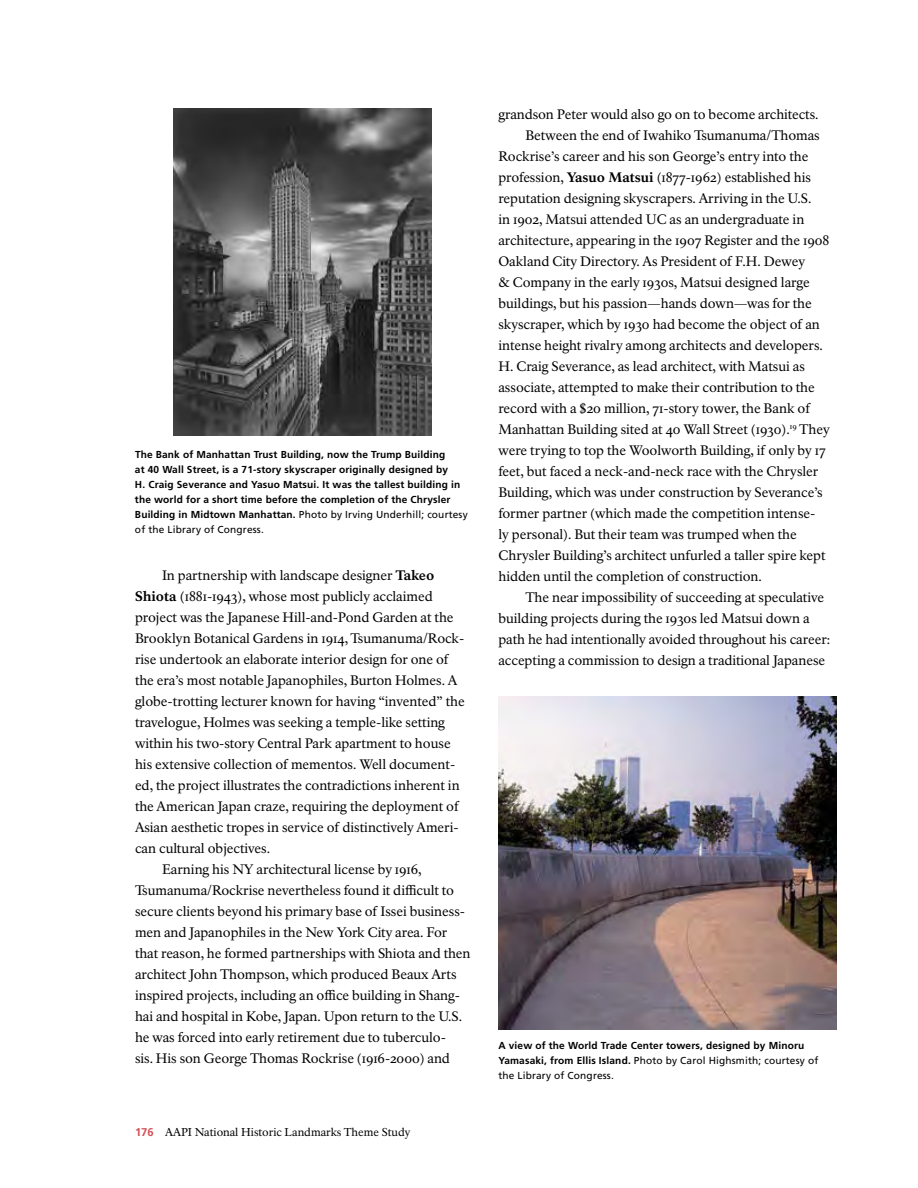
<style>
.page{position:relative;width:918px;height:1188px;background:#fff}
.page>*{position:absolute;margin:0;border:0;box-sizing:border-box;transform-origin:0 0}
.body_text{font:13.5px/21px "NPS Rawlinson";color:#000}
.t1{font:11.25px "NPS Rawlinson";color:#000}
.photo_caption{font:700 10.2px/15px "Frutiger LT Std";letter-spacing:.015em;color:#000}
.s1{font-weight:400}
.s2{font-weight:800}
.s3{font-family:"Frutiger LT Std";font-weight:700;color:#d24f53}
</style>
<div class="page">
<img style="left:174px;top:108px;width:258px;height:327px">
<img style="left:498px;top:696px;width:339px;height:334px">
<p class="photo_caption" style="left:135px;top:447px;width:334px">The Bank of Manhattan Trust Building, now the Trump Building<br>at 40 Wall Street, is a 71-story skyscraper originally designed by<br>H. Craig Severance and Yasuo Matsui. It was the tallest building in the world for a short time before the completion of the Chrysler Building in Midtown Manhattan. <span class="s1">Photo by Irving Underhill; courtesy of the Library of Congress.</span></p>
<p class="body_text" style="left:135px;top:565px;width:331px;text-indent:27px">In partnership with landscape designer <span class="s2">Takeo Shiota</span> (1881-1943), whose most publicly acclaimed project was the Japanese Hill-and-Pond Garden at the Brooklyn Botanical Gardens in 1914, Tsumanuma/Rock&shy;rise undertook an elaborate interior design for one of the era’s most notable Japanophiles, Burton Holmes. A globe-trotting lecturer known for having “invented” the travelogue, Holmes was seeking a temple-like setting within his two-story Central Park apartment to house his extensive collection of mementos. Well document&shy;ed, the project illustrates the contradictions inherent in the American Japan craze, requiring the deployment of Asian aesthetic tropes in service of distinctively Ameri&shy;can cultural objectives.</p>
<p class="body_text" style="left:135px;top:859px;width:337px;text-indent:27px">Earning his NY architectural license by 1916, Tsumanuma/Rockrise nevertheless found it difficult to secure clients beyond his primary base of Issei business&shy;men and Japanophiles in the New York City area. For that reason, he formed partnerships with Shiota and then architect John Thompson, which produced Beaux Arts inspired projects, including an office building in Shang&shy;hai and hospital in Kobe, Japan. Upon return to the U.S. he was forced into early retirement due to tuberculo-<br>sis. His son George Thomas Rockrise (1916-2000) and</p>
<p class="t1" style="left:135px;top:1126px;width:277px"><span class="s3">176</span> AAPI National Historic Landmarks Theme Study</p>
<p class="body_text" style="left:498px;top:104px;width:322px">grandson Peter would also go on to become architects.</p>
<p class="body_text" style="left:498px;top:125px;width:333px;text-indent:27px">Between the end of Iwahiko Tsumanuma/Thomas Rockrise’s career and his son George’s entry into the profession, <span class="s2">Yasuo Matsui</span> (1877-1962) established his reputation designing skyscrapers. Arriving in the U.S.<br>in 1902, Matsui attended UC as an undergraduate in architecture, appearing in the 1907 Register and the 1908<br>Oakland City Directory. As President of F.H. Dewey<br>&amp; Company in the early 1930s, Matsui designed large buildings, but his passion—hands down—was for the skyscraper, which by 1930 had become the object of an intense height rivalry among architects and developers.<br>H. Craig Severance, as lead architect, with Matsui as associate, attempted to make their contribution to the record with a $20 million, 71-story tower, the Bank of Manhattan Building sited at 40 Wall Street (1930).<sup>19</sup> They were trying to top the Woolworth Building, if only by 17 feet, but faced a neck-and-neck race with the Chrysler Building, which was under construction by Severance’s former partner (which made the competition intense-<br>ly personal). But their team was trumped when the Chrysler Building’s architect unfurled a taller spire kept hidden until the completion of construction.</p>
<p class="body_text" style="left:498px;top:586px;width:333px;text-indent:27px">The near impossibility of succeeding at speculative building projects during the 1930s led Matsui down a path he had intentionally avoided throughout his career: accepting a commission to design a traditional Japanese</p>
<p class="photo_caption" style="left:498px;top:1039px;width:321px">A view of the World Trade Center towers, designed by Minoru<br>Yamasaki, from Ellis Island. <span class="s1">Photo by Carol Highsmith; courtesy of the Library of Congress.</span></p>
</div>
